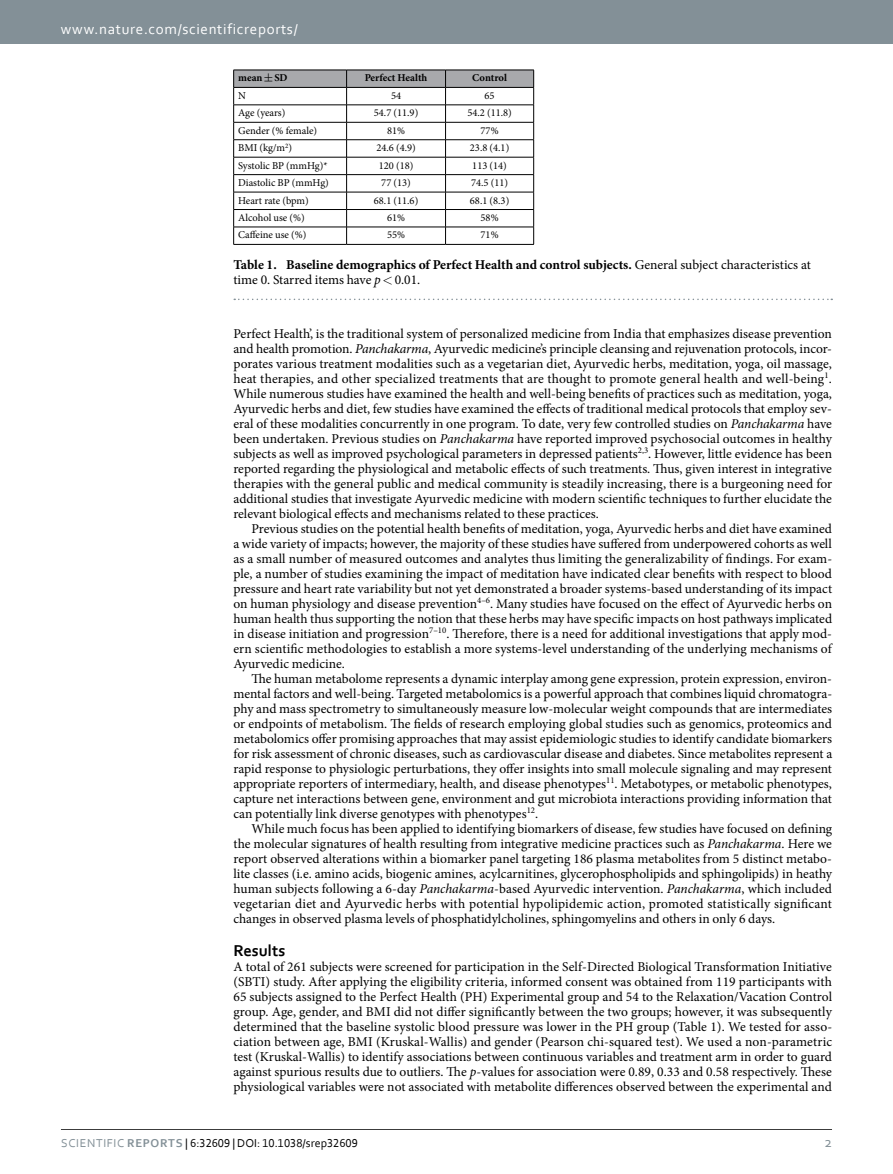
<style>
.page{position:relative;width:893px;height:1174px;background:#fff}
.page>*{position:absolute;margin:0;border:0;box-sizing:border-box;transform-origin:0 0}
.t1{font:700 16.5px "Corbel";color:#000}
.t2{font:15px "Corbel";letter-spacing:.045em;color:#fff}
.t3{font:15px "Corbel";color:#839097}
.t4{font:13.5px/15px "Minion Pro";color:#000;text-align:justify}
.t5{font:700 13.5px/15px "Minion Pro";color:#000}
.t6{font:12px "Corbel";color:#000}
.t7{font:10.5px "Minion Pro";color:#000}
.t8{font:700 10.5px "Minion Pro";letter-spacing:-.005em;color:#000}
.s1{font-weight:400}
.s2{font-weight:400;font-style:italic}
.s3{font-style:italic}
.s4{color:#839097}
.s5{font-weight:700;color:#839097}
</style>
<div class="page">
<div style="left:0;top:0;width:893px;height:43px;background:#839097"></div>
<hr style="left:61px;top:1129px;width:771px;height:1px;background:#000">
<svg style="left:234px;top:298px;width:598px;height:2px"></svg>
<hr style="left:233px;top:244px;width:114px;height:1px;background:#000">
<hr style="left:347px;top:244px;width:99px;height:1px;background:#000">
<hr style="left:446px;top:244px;width:88px;height:1px;background:#000">
<svg style="left:233px;top:70px;width:301px;height:174px"></svg>
<p class="t2" style="left:61px;top:19px;width:238px">www.nature.com/scientificreports/</p>
<p class="t8" style="left:238px;top:71px;width:51px">mean SD</p>
<p class="t8" style="left:365px;top:71px;width:64px">Perfect Health</p>
<p class="t8" style="left:472px;top:71px;width:36px">Control</p>
<p class="t7" style="left:238px;top:88px;width:9px">N</p>
<p class="t7" style="left:391px;top:88px;width:12px">54</p>
<p class="t7" style="left:485px;top:88px;width:12px">65</p>
<p class="t7" style="left:238px;top:106px;width:49px">Age (years)</p>
<p class="t7" style="left:374px;top:106px;width:46px">54.7 (11.9)</p>
<p class="t7" style="left:467px;top:106px;width:46px">54.2 (11.8)</p>
<p class="t7" style="left:238px;top:123px;width:80px">Gender (% female)</p>
<p class="t7" style="left:387px;top:123px;width:20px">81%</p>
<p class="t7" style="left:481px;top:123px;width:20px">77%</p>
<p class="t7" style="left:238px;top:141px;width:55px">BMI (kg/m<sup>2</sup>)</p>
<p class="t7" style="left:376px;top:141px;width:41px">24.6 (4.9)</p>
<p class="t7" style="left:470px;top:141px;width:41px">23.8 (4.1)</p>
<p class="t7" style="left:238px;top:158px;width:91px">Systolic BP (mmHg)*</p>
<p class="t7" style="left:379px;top:158px;width:36px">120 (18)</p>
<p class="t7" style="left:472px;top:158px;width:36px">113 (14)</p>
<p class="t7" style="left:238px;top:176px;width:92px">Diastolic BP (mmHg)</p>
<p class="t7" style="left:381px;top:176px;width:31px">77 (13)</p>
<p class="t7" style="left:471px;top:176px;width:39px">74.5 (11)</p>
<p class="t7" style="left:238px;top:193px;width:72px">Heart rate (bpm)</p>
<p class="t7" style="left:374px;top:193px;width:46px">68.1 (11.6)</p>
<p class="t7" style="left:470px;top:193px;width:41px">68.1 (8.3)</p>
<p class="t7" style="left:238px;top:211px;width:68px">Alcohol use (%)</p>
<p class="t7" style="left:387px;top:211px;width:20px">61%</p>
<p class="t7" style="left:481px;top:211px;width:20px">58%</p>
<p class="t7" style="left:238px;top:228px;width:70px">Caffeine use (%)</p>
<p class="t7" style="left:387px;top:228px;width:20px">55%</p>
<p class="t7" style="left:481px;top:228px;width:20px">71%</p>
<p class="t5" style="left:233px;top:257px;width:579px">Table 1. Baseline demographics of Perfect Health and control subjects. <span class="s1">General subject characteristics at time 0. Starred items have</span> <span class="s2">p</span> <span class="s1">0.01.</span></p>
<p class="t4" style="left:233px;top:326px;width:600px">Perfect Health’, is the traditional system of personalized medicine from India that emphasizes disease prevention and health promotion. <span class="s3">Panchakarma</span>, Ayurvedic medicine’s principle cleansing and rejuvenation protocols, incor&shy;porates various treatment modalities such as a vegetarian diet, Ayurvedic herbs, meditation, yoga, oil massage, heat therapies, and other specialized treatments that are thought to promote general health and well-being<sup>1</sup>.<br>While numerous studies have examined the health and well-being benefits of practices such as meditation, yoga, Ayurvedic herbs and diet, few studies have examined the effects of traditional medical protocols that employ sev&shy;eral of these modalities concurrently in one program. To date, very few controlled studies on <span class="s3">Panchakarma</span> have been undertaken. Previous studies on <span class="s3">Panchakarma</span> have reported improved psychosocial outcomes in healthy subjects as well as improved psychological parameters in depressed patients<sup>2,3</sup>. However, little evidence has been reported regarding the physiological and metabolic effects of such treatments. Thus, given interest in integrative therapies with the general public and medical community is steadily increasing, there is a burgeoning need for additional studies that investigate Ayurvedic medicine with modern scientific techniques to further elucidate the relevant biological effects and mechanisms related to these practices.</p>
<p class="t4" style="left:233px;top:521px;width:600px;text-indent:18px">Previous studies on the potential health benefits of meditation, yoga, Ayurvedic herbs and diet have examined a wide variety of impacts; however, the majority of these studies have suffered from underpowered cohorts as well as a small number of measured outcomes and analytes thus limiting the generalizability of findings. For exam&shy;ple, a number of studies examining the impact of meditation have indicated clear benefits with respect to blood pressure and heart rate variability but not yet demonstrated a broader systems-based understanding of its impact on human physiology and disease prevention<sup>4–6</sup>. Many studies have focused on the effect of Ayurvedic herbs on human health thus supporting the notion that these herbs may have specific impacts on host pathways implicated in disease initiation and progression<sup>7–10</sup>. Therefore, there is a need for additional investigations that apply mod&shy;ern scientific methodologies to establish a more systems-level understanding of the underlying mechanisms of Ayurvedic medicine.</p>
<p class="t4" style="left:233px;top:671px;width:600px;text-indent:18px">The human metabolome represents a dynamic interplay among gene expression, protein expression, environ&shy;mental factors and well-being. Targeted metabolomics is a powerful approach that combines liquid chromatogra&shy;phy and mass spectrometry to simultaneously measure low-molecular weight compounds that are intermediates or endpoints of metabolism. The fields of research employing global studies such as genomics, proteomics and metabolomics offer promising approaches that may assist epidemiologic studies to identify candidate biomarkers for risk assessment of chronic diseases, such as cardiovascular disease and diabetes. Since metabolites represent a rapid response to physiologic perturbations, they offer insights into small molecule signaling and may represent appropriate reporters of intermediary, health, and disease phenotypes<sup>11</sup>. Metabotypes, or metabolic phenotypes, capture net interactions between gene, environment and gut microbiota interactions providing information that can potentially link diverse genotypes with phenotypes<sup>12</sup>.</p>
<p class="t4" style="left:233px;top:821px;width:600px;text-indent:18px">While much focus has been applied to identifying biomarkers of disease, few studies have focused on defining the molecular signatures of health resulting from integrative medicine practices such as <span class="s3">Panchakarma</span>. Here we report observed alterations within a biomarker panel targeting 186 plasma metabolites from 5 distinct metabo&shy;lite classes (i.e. amino acids, biogenic amines, acylcarnitines, glycerophospholipids and sphingolipids) in heathy human subjects following a 6-day <span class="s3">Panchakarma</span>-based Ayurvedic intervention. <span class="s3">Panchakarma</span>, which included vegetarian diet and Ayurvedic herbs with potential hypolipidemic action, promoted statistically significant changes in observed plasma levels of phosphatidylcholines, sphingomyelins and others in only 6 days.</p>
<p class="t1" style="left:233px;top:940px;width:53px">Results</p>
<p class="t4" style="left:233px;top:959px;width:600px">A total of 261 subjects were screened for participation in the Self-Directed Biological Transformation Initiative (SBTI) study. After applying the eligibility criteria, informed consent was obtained from 119 participants with 65 subjects assigned to the Perfect Health (PH) Experimental group and 54 to the Relaxation/Vacation Control group. Age, gender, and BMI did not differ significantly between the two groups; however, it was subsequently determined that the baseline systolic blood pressure was lower in the PH group (Table 1). We tested for asso&shy;ciation between age, BMI (Kruskal-Wallis) and gender (Pearson chi-squared test). We used a non-parametric test (Kruskal-Wallis) to identify associations between continuous variables and treatment arm in order to guard against spurious results due to outliers. The <span class="s3">p</span>-values for association were 0.89, 0.33 and 0.58 respectively. These physiological variables were not associated with metabolite differences observed between the experimental and</p>
<p class="t6" style="left:61px;top:1135px;width:298px"><span class="s4">Scientific</span> <span class="s5">Reports</span> | 6:32609 | DOI: 10.1038/srep32609</p>
<p class="t3" style="left:824px;top:1132px;width:9px">2</p>
</div>
